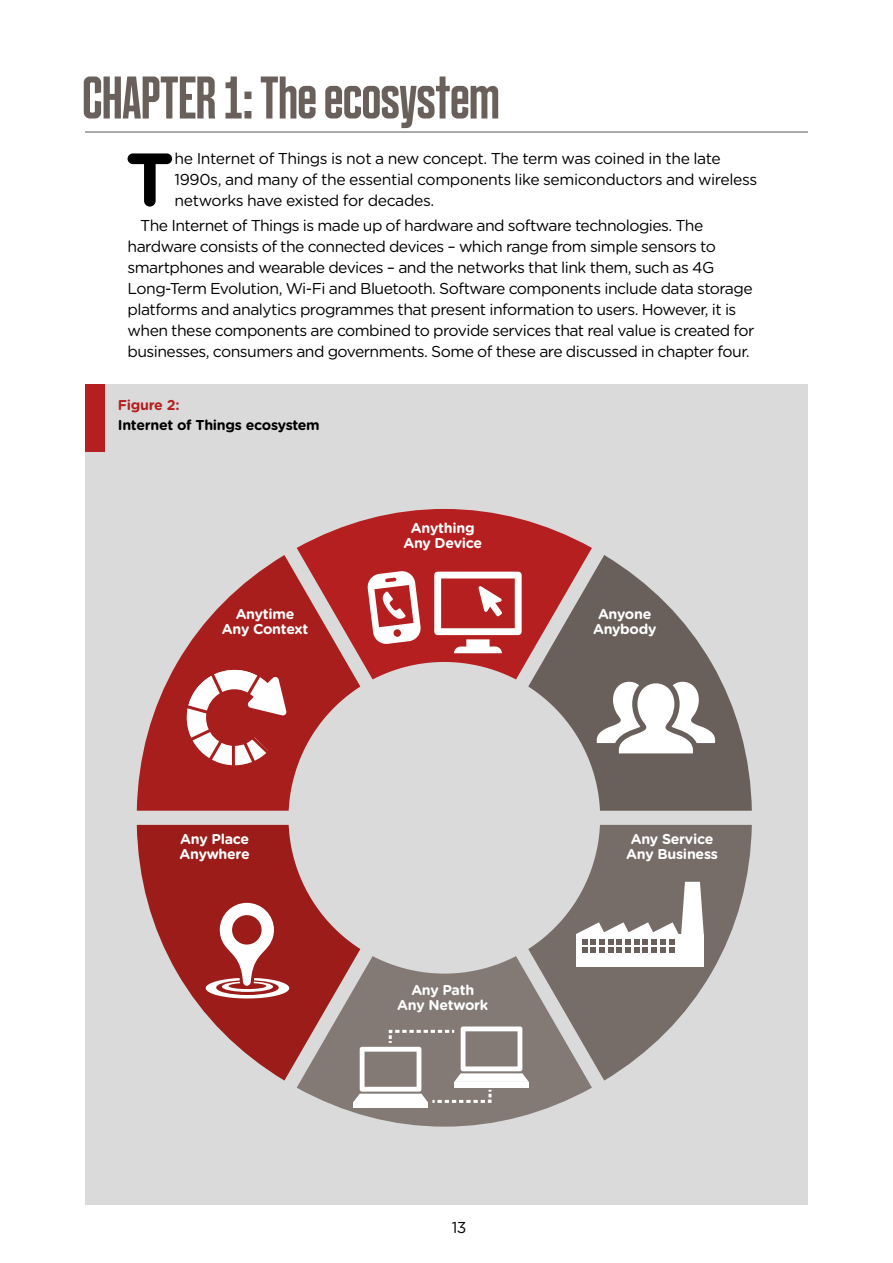
<style>
.page{position:relative;width:893px;height:1263px;background:#fff}
.page>*{position:absolute;margin:0;border:0;box-sizing:border-box;transform-origin:0 0}
.t1{font:700 75.3px "Gotham Rounded";color:#000}
.t2{font:300 60px "A Beckett";color:#6a605b}
.t3{font:15.75px/21px "Gotham Rounded";letter-spacing:-.035em;color:#000}
.t4{font:700 14.25px/15px "Gotham Rounded";letter-spacing:-.02em;color:#fff;text-align:center}
.t5{font:700 14.25px "Gotham Rounded";letter-spacing:-.02em;color:#000}
.t6{font:700 14.25px "Gotham Rounded";letter-spacing:-.02em;color:#b51f1f}
</style>
<div class="page">
<hr style="left:85px;top:132px;width:723px;height:1px;background:#575756">
<div style="left:85px;top:384px;width:723px;height:821px;background:#dadada"></div>
<div style="left:85px;top:384px;width:20px;height:68px;background:#b51f1f"></div>
<svg style="left:137px;top:555px;width:223px;height:256px;fill:#a81e1c"></svg>
<svg style="left:137px;top:825px;width:223px;height:255px;fill:#9b1c18"></svg>
<svg style="left:297px;top:956px;width:295px;height:171px;fill:#837a75"></svg>
<svg style="left:528px;top:825px;width:224px;height:255px;fill:#766c68"></svg>
<svg style="left:528px;top:555px;width:224px;height:256px;fill:#6a605b"></svg>
<svg style="left:297px;top:509px;width:295px;height:170px;fill:#b51f1f"></svg>
<svg style="left:597px;top:682px;width:118px;height:71px;background:#c6c2c0"></svg>
<svg style="left:434px;top:572px;width:88px;height:81px;background:#d07272"></svg>
<svg style="left:367px;top:570px;width:54px;height:75px;background:#d98f8f"></svg>
<div style="left:353px;top:1102px;width:75px;height:5px;background:#fff"></div>
<svg style="left:353px;top:1026px;width:176px;height:78px;background:#a69f9b"></svg>
<svg style="left:206px;top:898px;width:83px;height:100px;background:#bc6866"></svg>
<div style="left:576px;top:934px;width:128px;height:33px;background:#fff"></div>
<svg style="left:576px;top:882px;width:128px;height:71px"></svg>
<hr style="left:232px;top:695px;width:3px;height:75px;background:#a81e1c">
<svg style="left:181px;top:669px;width:106px;height:100px;background:#c7706f"></svg>
<h2 class="t2" style="left:82px;top:61px;width:418px">CHAPTER 1: The ecosystem</h2>
<h1 class="t1" style="left:125px;top:124px;width:50px">T</h1>
<p class="t3" style="left:175px;top:147px;width:584px">he Internet of Things is not a new concept. The term was coined in the late<br>1990s, and many of the essential components like semiconductors and wireless networks have existed for decades.</p>
<p class="t3" style="left:128px;top:215px;width:628px;text-indent:13px">The Internet of Things is made up of hardware and software technologies. The hardware consists of the connected devices – which range from simple sensors to smartphones and wearable devices – and the networks that link them, such as 4G Long-Term Evolution, Wi-Fi and Bluetooth. Software components include data storage platforms and analytics programmes that present information to users. However, it is when these components are combined to provide services that real value is created for businesses, consumers and governments. Some of these are discussed in chapter four.</p>
<p class="t6" style="left:118px;top:394px;width:63px">Figure 2:</p>
<p class="t5" style="left:118px;top:414px;width:204px">Internet of Things ecosystem</p>
<p class="t4" style="left:222px;top:606px;width:88px">Anytime<br>Any Context</p>
<p class="t4" style="left:403px;top:520px;width:80px">Anything<br>Any Device</p>
<p class="t4" style="left:593px;top:606px;width:65px">Anyone<br>Anybody</p>
<p class="t4" style="left:180px;top:831px;width:72px;text-align:left">Any Place<br>Anywhere</p>
<p class="t4" style="left:626px;top:831px;width:93px">Any Service<br>Any Business</p>
<p class="t4" style="left:397px;top:982px;width:93px">Any Path<br>Any Network</p>
<p class="t3" style="left:452px;top:1216px;width:16px">13</p>
</div>
